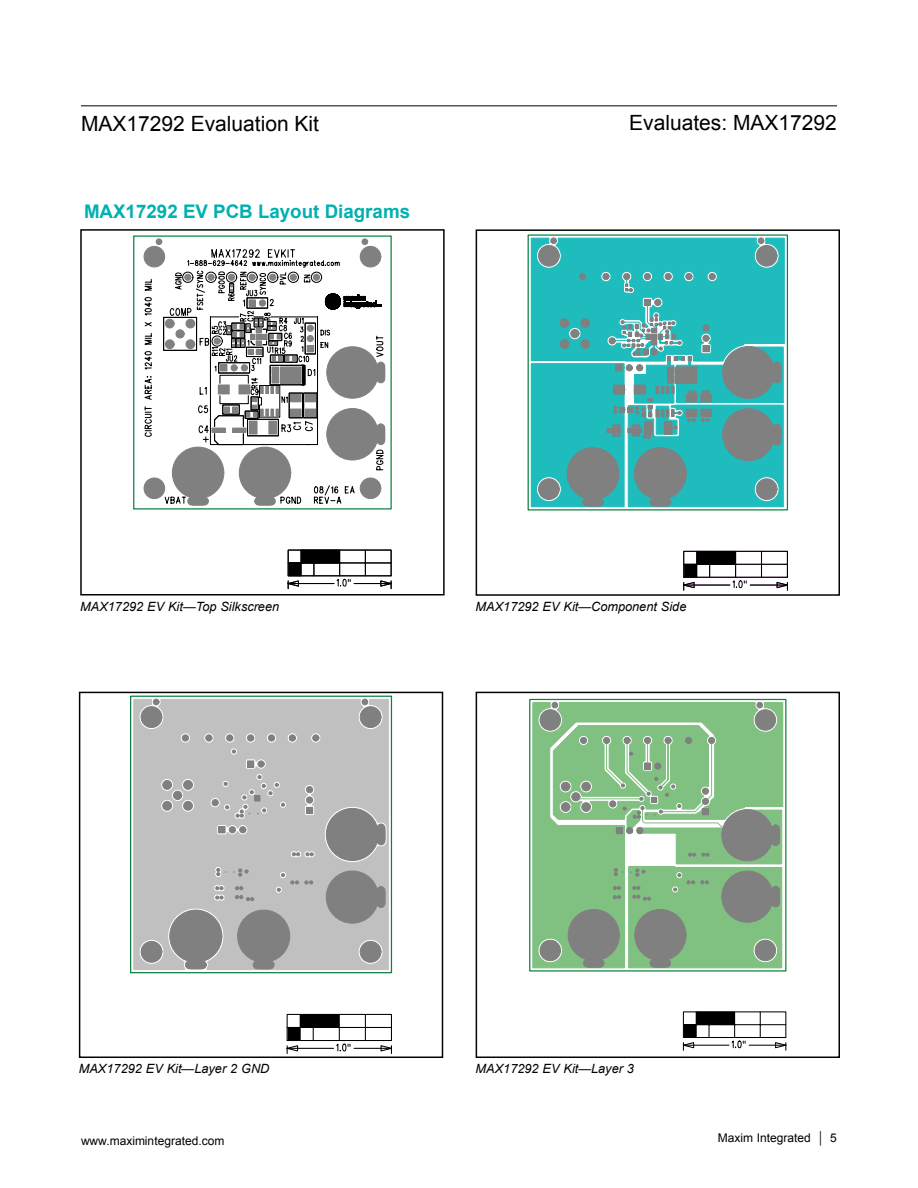
<style>
.page{position:relative;width:918px;height:1188px;background:#fff}
.page>*{position:absolute;margin:0;border:0;box-sizing:border-box;transform-origin:0 0}
.t1{font:21px "Arial";color:#000}
.t2{font:700 18.75px "Arial";color:#00b1b0}
.t3{font:italic 12.75px "Arial";color:#000}
.t4{font:12px "Arial";color:#000}
</style>
<div class="page">
<hr style="left:81px;top:105px;width:756px;height:1px;background:#000">
<svg style="left:142px;top:278px;width:14px;height:232px"></svg>
<div style="left:144px;top:246px;width:21px;height:21px;background:#808080;border-radius:50%"></div>
<div style="left:144px;top:246px;width:21px;height:21px;border:1px solid #808080;border-radius:50%"></div>
<div style="left:144px;top:478px;width:21px;height:21px;background:#808080;border-radius:50%"></div>
<div style="left:144px;top:478px;width:21px;height:21px;border:1px solid #808080;border-radius:50%"></div>
<svg style="left:156px;top:239px;width:236px;height:350px"></svg>
<div style="left:80px;top:229px;width:365px;height:366px;border:2px solid #020403"></div>
<div style="left:528px;top:234px;width:260px;height:276px;border:1px solid #0c8140"></div>
<svg style="left:530px;top:237px;width:255px;height:271px;background:#43b3b4"></svg>
<div style="left:676px;top:367px;width:21px;height:16px;background:#808080"></div>
<div style="left:667px;top:376px;width:7px;height:7px;background:#808080"></div>
<div style="left:667px;top:367px;width:7px;height:7px;background:#808080"></div>
<div style="left:613px;top:385px;width:11px;height:9px;background:#808080"></div>
<div style="left:634px;top:385px;width:11px;height:9px;background:#808080"></div>
<svg style="left:683px;top:550px;width:105px;height:40px"></svg>
<div style="left:476px;top:229px;width:364px;height:367px;border:2px solid #020403"></div>
<div style="left:130px;top:696px;width:262px;height:277px;border:1px solid #0c8140"></div>
<div style="left:133px;top:698px;width:256px;height:272px;background:#c1c0c0"></div>
<svg style="left:216px;top:887px;width:7px;height:3px"></svg>
<svg style="left:216px;top:896px;width:7px;height:3px"></svg>
<svg style="left:236px;top:886px;width:19px;height:15px"></svg>
<svg style="left:281px;top:874px;width:4px;height:3px"></svg>
<svg style="left:291px;top:881px;width:23px;height:4px"></svg>
<svg style="left:292px;top:853px;width:8px;height:3px"></svg>
<svg style="left:306px;top:853px;width:7px;height:3px"></svg>
<svg style="left:232px;top:750px;width:4px;height:3px"></svg>
<svg style="left:217px;top:868px;width:9px;height:8px"></svg>
<svg style="left:233px;top:869px;width:16px;height:8px"></svg>
<div style="left:247px;top:761px;width:7px;height:6px;background:#808080"></div>
<svg style="left:258px;top:761px;width:6px;height:6px"></svg>
<div style="left:306px;top:807px;width:7px;height:7px;background:#808080"></div>
<div style="left:306px;top:797px;width:7px;height:6px;background:#808080;border-radius:50%"></div>
<div style="left:306px;top:797px;width:7px;height:6px;border:1px solid #808080;border-radius:50%"></div>
<div style="left:306px;top:786px;width:7px;height:7px;background:#808080;border-radius:50%"></div>
<div style="left:306px;top:786px;width:7px;height:7px;border:1px solid #808080;border-radius:50%"></div>
<svg style="left:219px;top:827px;width:6px;height:6px"></svg>
<div style="left:229px;top:827px;width:7px;height:6px;background:#808080;border-radius:50%"></div>
<div style="left:229px;top:827px;width:7px;height:6px;border:1px solid #808080;border-radius:50%"></div>
<svg style="left:240px;top:827px;width:6px;height:6px"></svg>
<div style="left:253px;top:961px;width:19px;height:8px;border:1px solid #808080;border-radius:4px"></div>
<div style="left:255px;top:961px;width:19px;height:8px;background:#808080;border-radius:4px"></div>
<div style="left:255px;top:961px;width:19px;height:8px;border:1px solid #808080;border-radius:4px"></div>
<div style="left:377px;top:887px;width:8px;height:18px;border:1px solid #808080;border-radius:4px"></div>
<div style="left:377px;top:889px;width:8px;height:18px;background:#808080;border-radius:4px"></div>
<div style="left:377px;top:889px;width:8px;height:18px;border:1px solid #808080;border-radius:4px"></div>
<div style="left:188px;top:961px;width:18px;height:8px;border:1px solid #808080;border-radius:4px"></div>
<div style="left:185px;top:961px;width:19px;height:8px;background:#808080;border-radius:4px"></div>
<div style="left:185px;top:961px;width:19px;height:8px;border:1px solid #808080;border-radius:4px"></div>
<div style="left:377px;top:824px;width:8px;height:19px;border:1px solid #808080;border-radius:4px"></div>
<div style="left:377px;top:826px;width:8px;height:19px;background:#808080;border-radius:4px"></div>
<div style="left:377px;top:826px;width:8px;height:19px;border:1px solid #808080;border-radius:4px"></div>
<div style="left:141px;top:707px;width:21px;height:21px;background:#808080;border-radius:50%"></div>
<div style="left:141px;top:707px;width:21px;height:21px;border:1px solid #808080;border-radius:50%"></div>
<div style="left:360px;top:707px;width:21px;height:21px;background:#808080;border-radius:50%"></div>
<div style="left:360px;top:707px;width:21px;height:21px;border:1px solid #808080;border-radius:50%"></div>
<div style="left:141px;top:941px;width:21px;height:21px;background:#808080;border-radius:50%"></div>
<div style="left:141px;top:941px;width:21px;height:21px;border:1px solid #808080;border-radius:50%"></div>
<div style="left:360px;top:941px;width:21px;height:21px;background:#808080;border-radius:50%"></div>
<div style="left:360px;top:941px;width:21px;height:21px;border:1px solid #808080;border-radius:50%"></div>
<div style="left:173px;top:791px;width:9px;height:9px;background:#808080;border-radius:50%"></div>
<div style="left:173px;top:791px;width:9px;height:9px;border:1px solid #808080;border-radius:50%"></div>
<div style="left:163px;top:801px;width:9px;height:9px;background:#808080;border-radius:50%"></div>
<div style="left:163px;top:801px;width:9px;height:9px;border:1px solid #808080;border-radius:50%"></div>
<div style="left:184px;top:801px;width:8px;height:9px;background:#808080;border-radius:50%"></div>
<div style="left:184px;top:801px;width:8px;height:9px;border:1px solid #808080;border-radius:50%"></div>
<div style="left:184px;top:780px;width:8px;height:9px;background:#808080;border-radius:50%"></div>
<div style="left:184px;top:780px;width:8px;height:9px;border:1px solid #808080;border-radius:50%"></div>
<div style="left:163px;top:780px;width:9px;height:9px;background:#808080;border-radius:50%"></div>
<div style="left:163px;top:780px;width:9px;height:9px;border:1px solid #808080;border-radius:50%"></div>
<svg style="left:313px;top:735px;width:6px;height:6px"></svg>
<svg style="left:206px;top:735px;width:6px;height:6px"></svg>
<svg style="left:227px;top:735px;width:6px;height:6px"></svg>
<svg style="left:289px;top:735px;width:6px;height:6px"></svg>
<div style="left:247px;top:735px;width:7px;height:6px;background:#808080;border-radius:50%"></div>
<div style="left:247px;top:735px;width:7px;height:6px;border:1px solid #808080;border-radius:50%"></div>
<div style="left:268px;top:735px;width:7px;height:6px;background:#808080;border-radius:50%"></div>
<div style="left:268px;top:735px;width:7px;height:6px;border:1px solid #808080;border-radius:50%"></div>
<svg style="left:212px;top:800px;width:6px;height:6px"></svg>
<div style="left:182px;top:735px;width:7px;height:6px;background:#808080;border-radius:50%"></div>
<div style="left:182px;top:735px;width:7px;height:6px;border:1px solid #808080;border-radius:50%"></div>
<svg style="left:236px;top:776px;width:49px;height:41px;background:#bfbebe"></svg>
<div style="left:326px;top:871px;width:52px;height:52px;background:#808080;border-radius:50%"></div>
<div style="left:326px;top:871px;width:52px;height:52px;border:1px solid #808080;border-radius:50%"></div>
<div style="left:170px;top:910px;width:52px;height:52px;background:#808080;border-radius:50%"></div>
<div style="left:170px;top:910px;width:52px;height:52px;border:1px solid #808080;border-radius:50%"></div>
<div style="left:326px;top:808px;width:52px;height:53px;background:#808080;border-radius:50%"></div>
<div style="left:326px;top:808px;width:52px;height:53px;border:1px solid #808080;border-radius:50%"></div>
<div style="left:238px;top:910px;width:52px;height:52px;background:#808080;border-radius:50%"></div>
<div style="left:238px;top:910px;width:52px;height:52px;border:1px solid #808080;border-radius:50%"></div>
<svg style="left:153px;top:699px;width:6px;height:6px"></svg>
<svg style="left:362px;top:699px;width:6px;height:6px"></svg>
<svg style="left:286px;top:1013px;width:106px;height:41px"></svg>
<div style="left:79px;top:692px;width:364px;height:366px;border:2px solid #020403"></div>
<div style="left:529px;top:699px;width:257px;height:273px;border:1px solid #0c8140"></div>
<svg style="left:532px;top:699px;width:252px;height:270px;background:#8cc58d"></svg>
<div style="left:540px;top:710px;width:21px;height:20px;background:#808080;border-radius:50%"></div>
<div style="left:540px;top:710px;width:21px;height:20px;border:1px solid #808080;border-radius:50%"></div>
<div style="left:755px;top:710px;width:21px;height:20px;background:#808080;border-radius:50%"></div>
<div style="left:755px;top:710px;width:21px;height:20px;border:1px solid #808080;border-radius:50%"></div>
<div style="left:540px;top:940px;width:21px;height:21px;background:#808080;border-radius:50%"></div>
<div style="left:540px;top:940px;width:21px;height:21px;border:1px solid #808080;border-radius:50%"></div>
<svg style="left:552px;top:724px;width:231px;height:245px;background:#8ec38e"></svg>
<div style="left:722px;top:871px;width:51px;height:51px;background:#808080;border-radius:50%"></div>
<div style="left:722px;top:871px;width:51px;height:51px;border:1px solid #808080;border-radius:50%"></div>
<div style="left:568px;top:909px;width:51px;height:52px;background:#808080;border-radius:50%"></div>
<div style="left:568px;top:909px;width:51px;height:52px;border:1px solid #808080;border-radius:50%"></div>
<div style="left:722px;top:810px;width:51px;height:51px;background:#808080;border-radius:50%"></div>
<div style="left:722px;top:810px;width:51px;height:51px;border:1px solid #808080;border-radius:50%"></div>
<div style="left:635px;top:909px;width:51px;height:52px;background:#808080;border-radius:50%"></div>
<div style="left:635px;top:909px;width:51px;height:52px;border:1px solid #808080;border-radius:50%"></div>
<svg style="left:552px;top:702px;width:6px;height:6px"></svg>
<svg style="left:757px;top:702px;width:6px;height:6px"></svg>
<svg style="left:682px;top:1011px;width:105px;height:39px"></svg>
<div style="left:476px;top:692px;width:364px;height:366px;border:2px solid #020403"></div>
<h1 class="t1" style="left:81px;top:115px;width:240px">MAX17292 Evaluation Kit</h1>
<h1 class="t1" style="left:629px;top:114px;width:209px">Evaluates: MAX17292</h1>
<h2 class="t2" style="left:84px;top:204px;width:328px">MAX17292 EV PCB Layout Diagrams</h2>
<p class="t3" style="left:80px;top:601px;width:201px">MAX17292 EV Kit—Top Silkscreen</p>
<p class="t3" style="left:476px;top:602px;width:212px">MAX17292 EV Kit—Component Side</p>
<p class="t3" style="left:79px;top:1064px;width:192px">MAX17292 EV Kit—Layer 2 GND</p>
<p class="t3" style="left:476px;top:1064px;width:160px">MAX17292 EV Kit—Layer 3</p>
<p class="t4" style="left:81px;top:1136px;width:145px">www.maximintegrated.com</p>
<p class="t4" style="left:718px;top:1133px;width:121px">Maxim Integrated │ 5</p>
</div>
